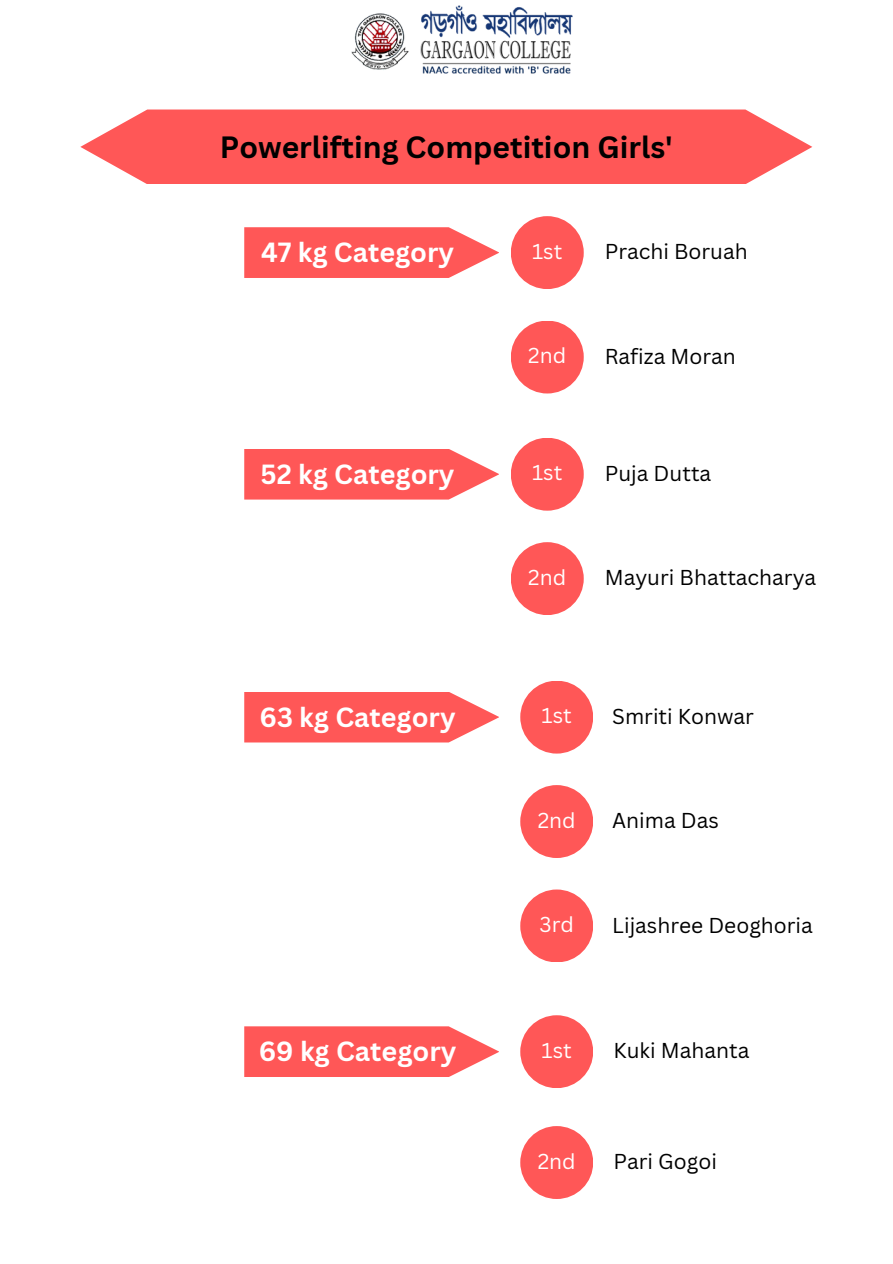
<style>
.page{position:relative;width:893px;height:1264px;background:#fff}
.page>*{position:absolute;margin:0;border:0;box-sizing:border-box;transform-origin:0 0}
.t1{font:700 30px "Canva Sans";color:#000}
.t2{font:700 27px "Canva Sans";color:#fff}
.t3{font:21px "Canva Sans";color:#000}
.t4{font:21px "Canva Sans";color:#fff}
</style>
<div class="page">
<svg style="left:80px;top:109px;width:732px;height:75px;background:#ff6767"></svg>
<svg style="left:244px;top:227px;width:255px;height:51px;background:#ff6767"></svg>
<div style="left:510px;top:216px;width:73px;height:73px;background:#ff5757;border-radius:50%"></div>
<div style="left:510px;top:320px;width:73px;height:73px;background:#ff5757;border-radius:50%"></div>
<svg style="left:244px;top:449px;width:255px;height:50px;background:#ff6767"></svg>
<div style="left:510px;top:438px;width:73px;height:72px;background:#ff5757;border-radius:50%"></div>
<div style="left:510px;top:542px;width:73px;height:73px;background:#ff5757;border-radius:50%"></div>
<svg style="left:244px;top:692px;width:255px;height:50px;background:#ff6767"></svg>
<div style="left:520px;top:680px;width:73px;height:73px;background:#ff5757;border-radius:50%"></div>
<div style="left:520px;top:785px;width:73px;height:73px;background:#ff5757;border-radius:50%"></div>
<div style="left:520px;top:889px;width:73px;height:73px;background:#ff5757;border-radius:50%"></div>
<svg style="left:244px;top:1026px;width:255px;height:51px;background:#ff6868"></svg>
<div style="left:520px;top:1015px;width:73px;height:73px;background:#ff5757;border-radius:50%"></div>
<div style="left:520px;top:1126px;width:73px;height:72px;background:#ff5757;border-radius:50%"></div>
<img style="left:351px;top:6px;width:221px;height:68px">
<p class="t1" style="left:220px;top:126px;width:454px">Powerlifting Competition Girls'</p>
<p class="t2" style="left:261px;top:233px;width:195px">47 kg Category</p>
<p class="t4" style="left:532px;top:236px;width:32px">1st</p>
<p class="t3" style="left:604px;top:237px;width:145px">Prachi Boruah</p>
<p class="t4" style="left:528px;top:341px;width:40px">2nd</p>
<p class="t3" style="left:604px;top:341px;width:133px">Rafiza Moran</p>
<p class="t2" style="left:260px;top:455px;width:195px">52 kg Category</p>
<p class="t4" style="left:532px;top:458px;width:32px">1st</p>
<p class="t3" style="left:604px;top:458px;width:108px">Puja Dutta</p>
<p class="t4" style="left:528px;top:562px;width:40px">2nd</p>
<p class="t3" style="left:604px;top:563px;width:213px">Mayuri Bhattacharya</p>
<p class="t2" style="left:259px;top:697px;width:197px">63 kg Category</p>
<p class="t4" style="left:541px;top:701px;width:32px">1st</p>
<p class="t3" style="left:612px;top:701px;width:143px">Smriti Konwar</p>
<p class="t4" style="left:537px;top:805px;width:40px">2nd</p>
<p class="t3" style="left:612px;top:805px;width:108px">Anima Das</p>
<p class="t4" style="left:539px;top:909px;width:36px">3rd</p>
<p class="t3" style="left:612px;top:910px;width:202px">Lijashree Deoghoria</p>
<p class="t2" style="left:259px;top:1032px;width:199px">69 kg Category</p>
<p class="t4" style="left:541px;top:1035px;width:32px">1st</p>
<p class="t4" style="left:537px;top:1146px;width:40px">2nd</p>
<p class="t3" style="left:613px;top:1036px;width:137px">Kuki Mahanta</p>
<p class="t3" style="left:613px;top:1146px;width:105px">Pari Gogoi</p>
</div>
